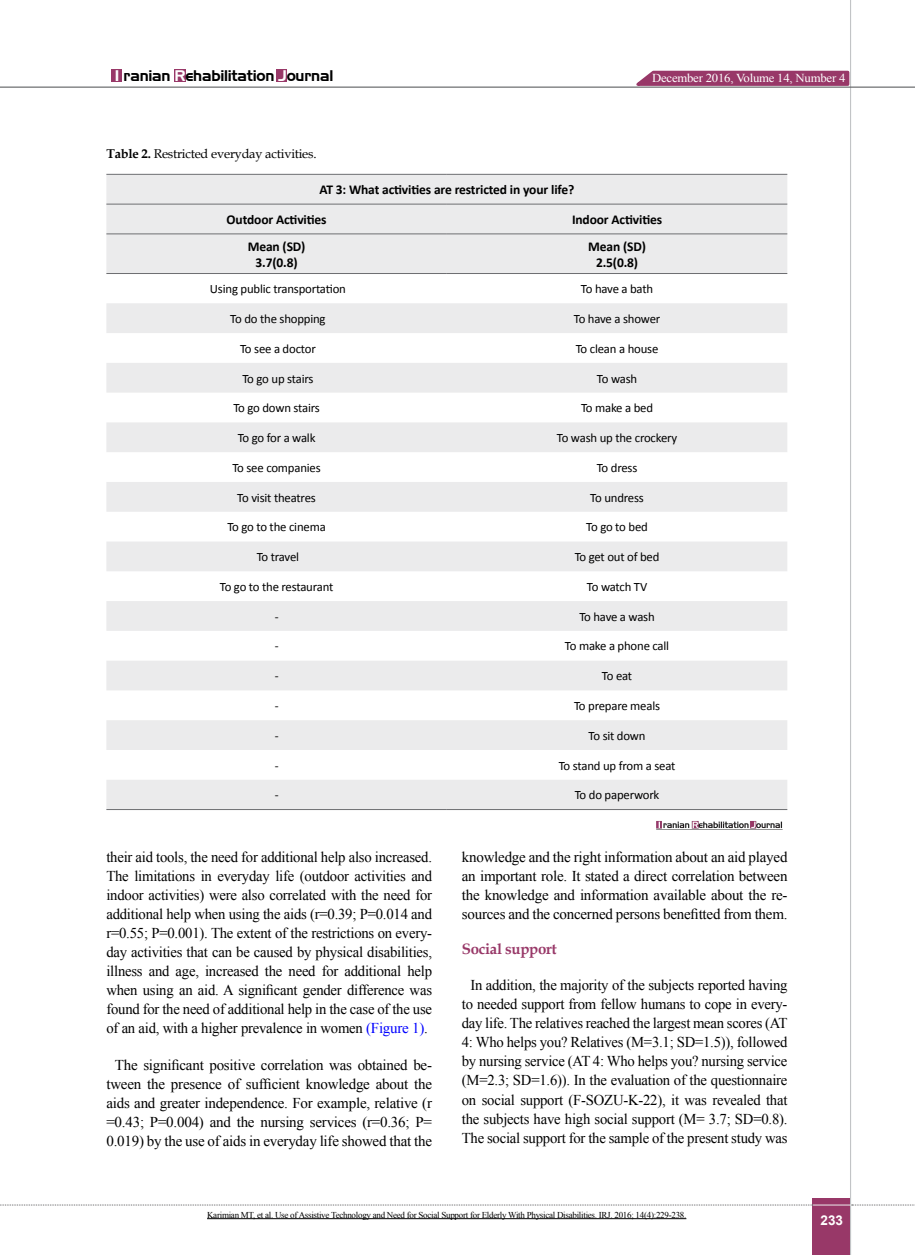
<style>
.page{position:relative;width:915px;height:1255px;background:#fff}
.page>*{position:absolute;margin:0;border:0;box-sizing:border-box;transform-origin:0 0}
.t1{font:15px/19px "Times New Roman";letter-spacing:-.015em;color:#000;text-align:justify}
.t2{font:15px "Aero Regular SWFTE";letter-spacing:-.015em;color:#000}
.t3{font:700 15px "Book Antiqua";letter-spacing:-.02em;color:#983868}
.t4{font:700 13.5px/16.2px "Calibri";letter-spacing:-.01em;color:#000;text-align:center}
.t5{font:700 13.5px "Arial";color:#fff}
.t6{font:12.75px "Calibri";letter-spacing:-.015em;color:#000}
.t7{font:12.75px "Book Antiqua";letter-spacing:-.015em;color:#000}
.t8{font:12.15px "Times New Roman";letter-spacing:-.015em;color:#fff;scale:1.05 1}
.t9{font:9px "Times New Roman";letter-spacing:-.03em;color:#000}
.s1{color:#fff}
.s2{font-weight:700}
.s3{color:#00f}
</style>
<div class="page">
<div style="left:812px;top:1198px;width:38px;height:56px;background:#983868"></div>
<hr style="left:849px;top:0;width:1px;height:1254px;background:#c2c4c6">
<hr style="left:0;top:87px;width:914px;height:1px;background:#5f6062">
<hr style="left:812px;top:1204px;width:38px;height:1px;background:#ebebec">
<svg style="left:0;top:1204px;width:812px;height:1px"></svg>
<svg style="left:851px;top:1204px;width:64px;height:1px"></svg>
<div style="left:112px;top:69px;width:10px;height:13px;background:#983868"></div>
<div style="left:174px;top:69px;width:12px;height:13px;background:#983868"></div>
<div style="left:276px;top:69px;width:11px;height:13px;background:#983868"></div>
<svg style="left:106px;top:175px;width:681px;height:634px;fill:#ebebec"></svg>
<hr style="left:106px;top:174px;width:340px;height:1px;background:#6d6e71">
<hr style="left:446px;top:174px;width:341px;height:1px;background:#6d6e71">
<hr style="left:106px;top:204px;width:340px;height:1px;background:#6d6e71">
<hr style="left:446px;top:204px;width:341px;height:1px;background:#6d6e71">
<hr style="left:106px;top:233px;width:340px;height:1px;background:#6d6e71">
<hr style="left:446px;top:233px;width:341px;height:1px;background:#6d6e71">
<hr style="left:106px;top:273px;width:340px;height:1px;background:#6d6e71">
<hr style="left:446px;top:273px;width:341px;height:1px;background:#6d6e71">
<hr style="left:106px;top:809px;width:340px;height:1px;background:#6d6e71">
<hr style="left:446px;top:809px;width:341px;height:1px;background:#6d6e71">
<img style="left:656px;top:821px;width:127px;height:9px">
<hr style="left:207px;top:1218px;width:479px;height:1px;background:#000">
<svg style="left:629px;top:69px;width:221px;height:18px;background:#aa5e84"></svg>
<p class="t2" style="left:115px;top:67px;width:220px"><span class="s1">I</span> ranian <span class="s1">R</span>ehabilitation <span class="s1">J</span>ournal</p>
<p class="t7" style="left:106px;top:145px;width:211px"><span class="s2">Table 2.</span> Restricted everyday activities.</p>
<p class="t8" style="left:652px;top:70px;width:185px">December 2016, Volume 14, Number 4</p>
<p class="t4" style="left:319px;top:182px;width:256px">AT 3: What activities are restricted in your life?</p>
<p class="t4" style="left:226px;top:211px;width:101px">Outdoor Activities</p>
<p class="t4" style="left:571px;top:211px;width:92px">Indoor Activities</p>
<p class="t4" style="left:247px;top:238px;width:59px">Mean (SD)<br>3.7(0.8)</p>
<p class="t4" style="left:588px;top:238px;width:59px">Mean (SD)<br>2.5(0.8)</p>
<p class="t6" style="left:210px;top:281px;width:137px">Using public transportation</p>
<p class="t6" style="left:580px;top:281px;width:74px">To have a bath</p>
<p class="t6" style="left:230px;top:311px;width:97px">To do the shopping</p>
<p class="t6" style="left:573px;top:311px;width:88px">To have a shower</p>
<p class="t6" style="left:240px;top:340px;width:77px">To see a doctor</p>
<p class="t6" style="left:575px;top:340px;width:84px">To clean a house</p>
<p class="t6" style="left:242px;top:370px;width:72px">To go up stairs</p>
<p class="t6" style="left:596px;top:370px;width:42px">To wash</p>
<p class="t6" style="left:233px;top:400px;width:88px">To go down stairs</p>
<p class="t6" style="left:581px;top:400px;width:74px">To make a bed</p>
<p class="t6" style="left:237px;top:430px;width:79px">To go for a walk</p>
<p class="t6" style="left:556px;top:430px;width:122px">To wash up the crockery</p>
<p class="t6" style="left:232px;top:459px;width:90px">To see companies</p>
<p class="t6" style="left:596px;top:459px;width:42px">To dress</p>
<p class="t6" style="left:237px;top:489px;width:80px">To visit theatres</p>
<p class="t6" style="left:590px;top:489px;width:55px">To undress</p>
<p class="t6" style="left:227px;top:519px;width:100px">To go to the cinema</p>
<p class="t6" style="left:586px;top:519px;width:63px">To go to bed</p>
<p class="t6" style="left:257px;top:549px;width:44px">To travel</p>
<p class="t6" style="left:574px;top:549px;width:86px">To get out of bed</p>
<p class="t6" style="left:220px;top:578px;width:115px">To go to the restaurant</p>
<p class="t6" style="left:586px;top:578px;width:62px">To watch TV</p>
<p class="t6" style="left:274px;top:608px;width:5px">-</p>
<p class="t6" style="left:579px;top:608px;width:77px">To have a wash</p>
<p class="t6" style="left:274px;top:638px;width:5px">-</p>
<p class="t6" style="left:564px;top:638px;width:106px">To make a phone call</p>
<p class="t6" style="left:274px;top:668px;width:5px">-</p>
<p class="t6" style="left:601px;top:668px;width:32px">To eat</p>
<p class="t6" style="left:274px;top:697px;width:5px">-</p>
<p class="t6" style="left:574px;top:697px;width:87px">To prepare meals</p>
<p class="t6" style="left:274px;top:727px;width:5px">-</p>
<p class="t6" style="left:588px;top:727px;width:59px">To sit down</p>
<p class="t6" style="left:274px;top:757px;width:5px">-</p>
<p class="t6" style="left:558px;top:757px;width:118px">To stand up from a seat</p>
<p class="t6" style="left:274px;top:787px;width:5px">-</p>
<p class="t6" style="left:574px;top:787px;width:86px">To do paperwork</p>
<p class="t1" style="left:106px;top:847px;width:327px">their aid tools, the need for additional help also increased.<br>The limitations in everyday life (outdoor activities and indoor activities) were also correlated with the need for additional help when using the aids (r=0.39; P=0.014 and r=0.55; P=0.001). The extent of the restrictions on every&shy;day activities that can be caused by physical disabilities, illness and age, increased the need for additional help when using an aid. A significant gender difference was found for the need of additional help in the case of the use of an aid, with a higher prevalence in women <span class="s3">(Figure 1)</span>.</p>
<p class="t1" style="left:106px;top:1054px;width:327px;text-align:center">The significant positive correlation was obtained be&shy;tween the presence of sufficient knowledge about the aids and greater independence. For example, relative (r =0.43; P=0.004) and the nursing services (r=0.36; P= 0.019) by the use of aids in everyday life showed that the</p>
<p class="t1" style="left:461px;top:847px;width:327px">knowledge and the right information about an aid played an important role. It stated a direct correlation between the knowledge and information available about the re&shy;sources and the concerned persons benefitted from them.</p>
<p class="t3" style="left:461px;top:938px;width:96px">Social support</p>
<p class="t1" style="left:461px;top:975px;width:327px;text-align:center">In addition, the majority of the subjects reported having to needed support from fellow humans to cope in every&shy;day life. The relatives reached the largest mean scores (AT 4: Who helps you? Relatives (M=3.1; SD=1.5)), followed by nursing service (AT 4: Who helps you? nursing service (M=2.3; SD=1.6)). In the evaluation of the questionnaire on social support (F-SOZU-K-22), it was revealed that the subjects have high social support (M= 3.7; SD=0.8).<br>The social support for the sample of the present study was</p>
<p class="t9" style="left:207px;top:1208px;width:480px">Karimian MT, et al. Use of Assistive Technology and Need for Social Support for Elderly With Physical Disabilities. IRJ. 2016; 14(4):229-238.</p>
<p class="t5" style="left:820px;top:1210px;width:24px">233</p>
</div>
